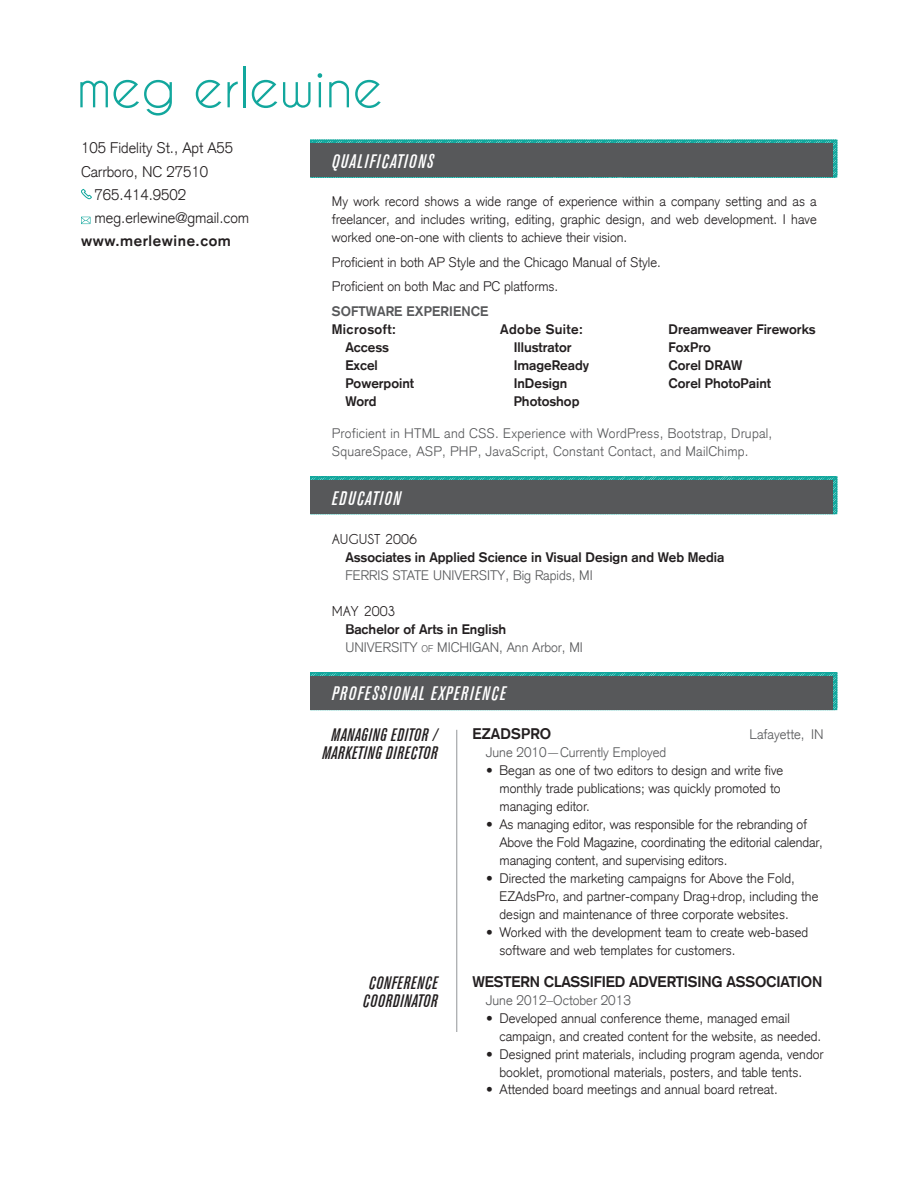
<style>
.page{position:relative;width:918px;height:1188px;background:#fff}
.page>*{position:absolute;margin:0;border:0;box-sizing:border-box;transform-origin:0 0}
.t1{font:52.5px "Caviar Dreams";color:#12a79d}
.t2{font:italic 500 19.5px "Akzidenz Grot Con BQ";letter-spacing:.07em;color:#fff}
.t3{font:italic 500 18px/18px "Akzidenz Grot Con BQ";letter-spacing:.03em;color:#231f20;text-align:center}
.t4{font:300 15px "Akzidenz Grotesk CE";color:#231f20}
.t5{font:700 15px "Akzidenz Grotesk CE";letter-spacing:-.01em;color:#231f20}
.t6{font:700 15px "Akzidenz Grotesk CE";letter-spacing:.04em;color:#231f20}
.t7{font:700 15px "Akzidenz Grotesk CE";letter-spacing:.01em;color:#231f20}
.t8{font:300 13.5px/18px "Akzidenz Grotesk CE";color:#231f20}
.t9{font:300 13.5px/18px "Akzidenz Grotesk";color:#231f20;text-align:justify}
.t10{font:300 13.5px/18px "Akzidenz Grotesk CE";color:#57585a}
.t11{font:700 13.5px/18px "Akzidenz Grotesk";color:#231f20}
.t12{font:300 13.5px/18px "Akzidenz Grotesk";letter-spacing:.02em;color:#57585a}
.t13{font:700 13.5px "Akzidenz Grotesk CE";color:#231f20}
.t14{font:700 13.5px "Akzidenz Grotesk";letter-spacing:.01em;color:#57585a}
.t15{font:700 13.5px "Caviar Dreams";color:#231f20}
.s1{font-weight:700;color:#231f20}
.s2{font-size:9.45px}
</style>
<div class="page">
<svg style="left:310px;top:140px;width:527px;height:37px;background:#22ada3"></svg>
<div style="left:310px;top:143px;width:523px;height:34px;background:#57585a"></div>
<svg style="left:310px;top:476px;width:527px;height:38px;background:#21aca3"></svg>
<div style="left:310px;top:480px;width:523px;height:34px;background:#57585a"></div>
<svg style="left:310px;top:672px;width:527px;height:38px;background:#20aca3"></svg>
<div style="left:310px;top:676px;width:523px;height:34px;background:#57585a"></div>
<hr style="left:457px;top:730px;width:1px;height:302px;background:#939598">
<svg style="left:81px;top:217px;width:9px;height:7px"></svg>
<svg style="left:81px;top:189px;width:11px;height:10px"></svg>
<h1 class="t1" style="left:76px;top:57px;width:308px">meg erlewine</h1>
<p class="t4" style="left:81px;top:138px;width:154px">105 Fidelity St., Apt A55</p>
<p class="t4" style="left:81px;top:162px;width:129px">Carrboro, NC 27510</p>
<p class="t4" style="left:94px;top:185px;width:93px">765.414.9502</p>
<p class="t4" style="left:94px;top:208px;width:156px">meg.erlewine@gmail.com</p>
<p class="t6" style="left:81px;top:232px;width:152px">www.merlewine.com</p>
<h2 class="t2" style="left:332px;top:150px;width:103px">QUALIFICATIONS</h2>
<p class="t9" style="left:332px;top:192px;width:486px">My work record shows a wide range of experience within a company setting and as a freelancer, and includes writing, editing, graphic design, and web development. I have worked one-on-one with clients to achieve their vision.</p>
<p class="t9" style="left:332px;top:249px;width:331px;line-height:24.8px">Proficient in both AP Style and the Chicago Manual of Style.<br>Proficient on both Mac and PC platforms.</p>
<p class="t14" style="left:332px;top:303px;width:158px">Software Experience</p>
<p class="t11" style="left:345px;top:320px;width:70px;text-indent:-14px">Microsoft:<br>Access<br>Excel<br>Powerpoint<br>Word</p>
<p class="t11" style="left:514px;top:320px;width:77px;text-indent:-14px">Adobe Suite:<br>Illustrator<br>ImageReady<br>InDesign<br>Photoshop</p>
<p class="t11" style="left:669px;top:320px;width:149px">Dreamweaver Fireworks<br>FoxPro<br>Corel DRAW<br>Corel PhotoPaint</p>
<p class="t12" style="left:332px;top:424px;width:442px">Proficient in HTML and CSS. Experience with WordPress, Bootstrap, Drupal,<br>SquareSpace, ASP, PHP, JavaScript, Constant Contact, and MailChimp.</p>
<h2 class="t2" style="left:332px;top:487px;width:17px">EDUCATION</h2>
<p class="t15" style="left:332px;top:532px;width:87px">AUGUST 2006</p>
<p class="t13" style="left:345px;top:549px;width:381px">Associates in Applied Science in Visual Design and Web Media</p>
<p class="t10" style="left:345px;top:566px;width:249px">FERRIS STATE UNIVERSITY, Big Rapids, MI</p>
<p class="t15" style="left:332px;top:604px;width:65px">MAY 2003</p>
<p class="t10" style="left:345px;top:620px;width:239px"><span class="s1">Bachelor of Arts in English<br></span>UNIVERSITY <span class="s2">of</span> MICHIGAN, Ann Arbor, MI</p>
<h2 class="t2" style="left:332px;top:682px;width:49px">PROFESSIONAL</h2>
<h2 class="t2" style="left:431px;top:682px;width:77px">EXPERIENC E</h2>
<h3 class="t3" style="left:322px;top:726px;width:117px">MANAGING EDITOR /<br>MARKETING DIRECTOR</h3>
<h3 class="t3" style="left:363px;top:974px;width:78px">CONFERENCE<br>COORDINATOR</h3>
<p class="t7" style="left:473px;top:724px;width:80px">EZADSPRO</p>
<p class="t10" style="left:750px;top:725px;width:75px">Lafayette, IN</p>
<p class="t10" style="left:486px;top:743px;width:182px">June 2010—Currently Employed</p>
<p class="t8" style="left:500px;top:761px;width:285px;text-indent:-14px">• Began as one of two editors to design and write five monthly trade publications; was quickly promoted to managing editor.</p>
<p class="t8" style="left:500px;top:815px;width:325px;text-indent:-14px">• As managing editor, was responsible for the rebranding of<br>Above the Fold Magazine, coordinating the editorial calendar, managing content, and supervising editors.</p>
<p class="t8" style="left:500px;top:869px;width:320px;text-indent:-14px">• Directed the marketing campaigns for Above the Fold,<br>EZAdsPro, and partner-company Drag+drop, including the design and maintenance of three corporate websites.</p>
<p class="t8" style="left:500px;top:923px;width:310px;text-indent:-14px">• Worked with the development team to create web-based software and web templates for customers.</p>
<p class="t5" style="left:473px;top:972px;width:351px">WESTERN CLASSIFIED ADVERTISING ASSOCIATION</p>
<p class="t10" style="left:486px;top:991px;width:146px">June 2012–October 2013</p>
<p class="t8" style="left:500px;top:1009px;width:323px;text-indent:-14px">• Developed annual conference theme, managed email campaign, and created content for the website, as needed.</p>
<p class="t8" style="left:486px;top:1045px;width:339px;text-align:center">• Designed print materials, including program agenda, vendor booklet, promotional materials, posters, and table tents.</p>
<p class="t8" style="left:486px;top:1081px;width:293px">• Attended board meetings and annual board retreat.</p>
</div>
